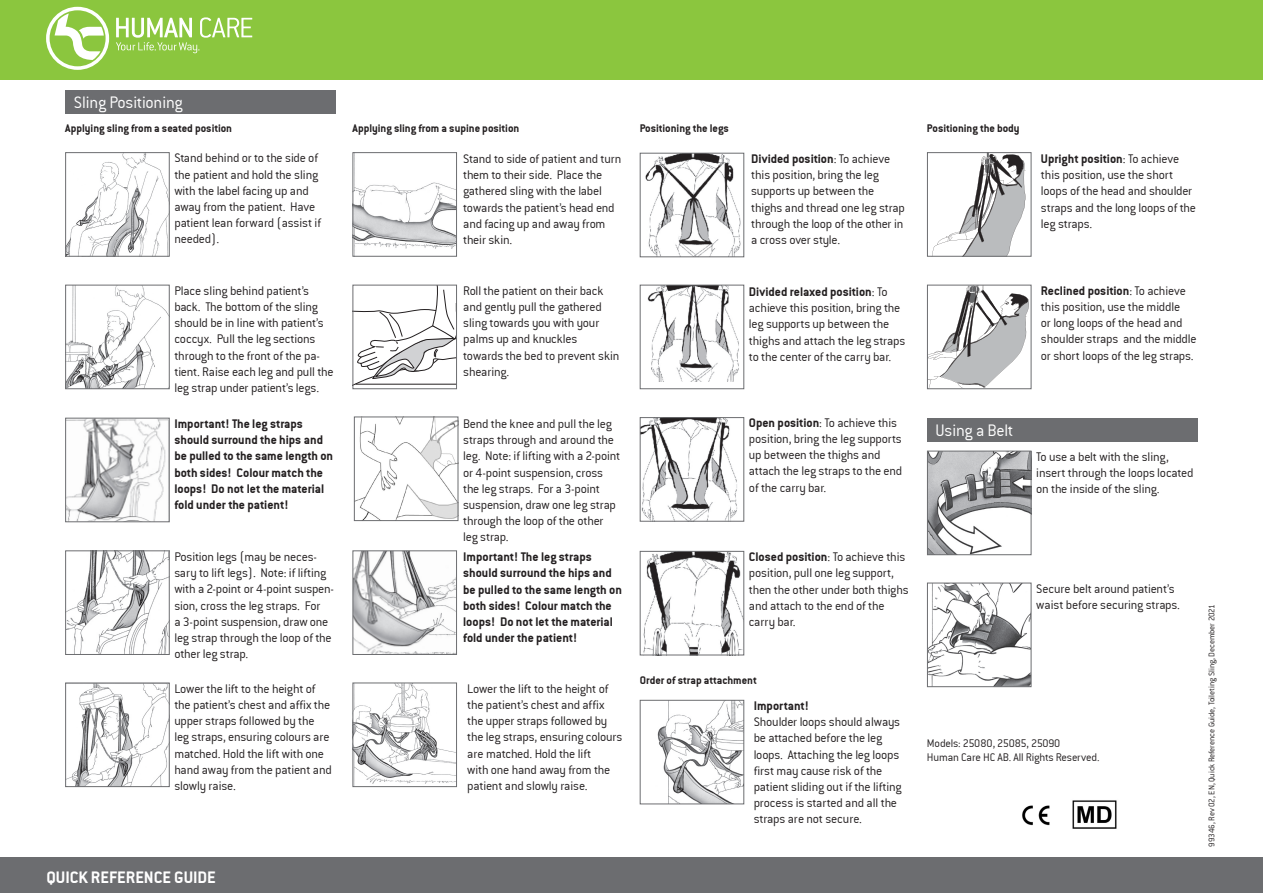
<style>
.page{position:relative;width:1263px;height:893px;background:#fff}
.page>*{position:absolute;margin:0;border:0;box-sizing:border-box;transform-origin:0 0}
.t1{font:18px "Conduit ITCTT Light";letter-spacing:-.015em;color:#fff}
.t2{font:18px "Conduit ITCTT Bold";color:#fff}
.t3{font:13.5px/16.2px "Conduit ITCTT Light";letter-spacing:-.015em;color:#231f20}
.t4{font:13.5px/16.2px "Conduit ITCTT Bold";color:#231f20}
.t5{font:12px "Conduit ITCTT Bold";color:#231f20}
.t6{font:12px "Conduit ITCTT Light";letter-spacing:-.015em;color:#231f20}
.t7{font:9px "Conduit ITCTT Light";letter-spacing:-.015em;color:#231f20}
.s1{font-family:"Conduit ITCTT Bold"}
</style>
<div class="page">
<div style="left:0;top:0;width:1263px;height:80px;background:#8bc63e"></div>
<svg style="left:46px;top:7px;width:63px;height:63px"></svg>
<svg style="left:116px;top:17px;width:136px;height:36px"></svg>
<div style="left:0;top:858px;width:1263px;height:35px;background:#6c6d70"></div>
<div style="left:65px;top:90px;width:270px;height:24px;background:#6c6d70"></div>
<img style="left:67px;top:154px;width:101px;height:101px">
<div style="left:65px;top:152px;width:105px;height:105px;border:1px solid #6c6d70"></div>
<img style="left:67px;top:287px;width:101px;height:100px">
<div style="left:65px;top:285px;width:105px;height:104px;border:1px solid #6c6d70"></div>
<img style="left:67px;top:420px;width:101px;height:100px">
<div style="left:65px;top:418px;width:105px;height:104px;border:1px solid #6c6d70"></div>
<img style="left:67px;top:552px;width:101px;height:101px">
<div style="left:65px;top:550px;width:105px;height:105px;border:1px solid #6c6d70"></div>
<img style="left:67px;top:684px;width:101px;height:101px">
<div style="left:65px;top:682px;width:105px;height:105px;border:1px solid #6c6d70"></div>
<img style="left:354px;top:154px;width:101px;height:101px">
<div style="left:352px;top:152px;width:105px;height:105px;border:1px solid #6c6d70"></div>
<svg style="left:354px;top:287px;width:101px;height:98px"></svg>
<div style="left:352px;top:285px;width:105px;height:104px;border:1px solid #6c6d70"></div>
<img style="left:356px;top:418px;width:100px;height:101px">
<div style="left:354px;top:416px;width:104px;height:105px;border:1px solid #6c6d70"></div>
<img style="left:354px;top:552px;width:101px;height:101px">
<div style="left:352px;top:550px;width:105px;height:105px;border:1px solid #6c6d70"></div>
<img style="left:354px;top:684px;width:101px;height:101px">
<div style="left:352px;top:682px;width:105px;height:105px;border:1px solid #6c6d70"></div>
<img style="left:642px;top:419px;width:96px;height:101px">
<div style="left:640px;top:417px;width:104px;height:105px;border:1px solid #6c6d70"></div>
<img style="left:645px;top:155px;width:96px;height:100px">
<div style="left:640px;top:153px;width:104px;height:104px;border:1px solid #6c6d70"></div>
<img style="left:647px;top:287px;width:92px;height:94px">
<div style="left:640px;top:285px;width:104px;height:104px;border:1px solid #6c6d70"></div>
<img style="left:643px;top:553px;width:99px;height:100px">
<div style="left:640px;top:551px;width:104px;height:104px;border:1px solid #6c6d70"></div>
<svg style="left:932px;top:154px;width:93px;height:101px"></svg>
<div style="left:927px;top:152px;width:104px;height:105px;border:1px solid #6c6d70"></div>
<svg style="left:929px;top:287px;width:100px;height:100px"></svg>
<div style="left:927px;top:285px;width:104px;height:104px;border:1px solid #6c6d70"></div>
<div style="left:927px;top:418px;width:270px;height:23px;background:#6c6d70"></div>
<img style="left:929px;top:453px;width:100px;height:100px">
<div style="left:927px;top:451px;width:104px;height:104px;border:1px solid #6c6d70"></div>
<img style="left:929px;top:585px;width:100px;height:100px">
<div style="left:927px;top:583px;width:104px;height:104px;border:1px solid #6c6d70"></div>
<img style="left:1022px;top:805px;width:28px;height:21px">
<img style="left:657px;top:702px;width:85px;height:100px">
<div style="left:640px;top:700px;width:104px;height:104px;border:1px solid #6c6d70"></div>
<img style="left:1072px;top:800px;width:45px;height:29px">
<p class="t1" style="left:74px;top:91px;width:111px">Sling Positioning</p>
<p class="t5" style="left:65px;top:121px;width:168px">Applying sling from a seated position</p>
<p class="t3" style="left:174px;top:150px;width:148px">Stand behind or to the side of the patient and hold the sling with the label facing up and away from the patient. Have patient lean forward (assist if needed).</p>
<p class="t3" style="left:174px;top:282px;width:161px">Place sling behind patient’s back. The bottom of the sling should be in line with patient’s coccyx. Pull the leg sections through to the front of the pa&shy;tient. Raise each leg and pull the leg strap under patient’s legs.</p>
<p class="t4" style="left:174px;top:415px;width:160px">Important! The leg straps should surround the hips and be pulled to the same length on both sides! Colour match the loops! Do not let the material fold under the patient!</p>
<p class="t3" style="left:174px;top:548px;width:161px">Position legs (may be neces&shy;sary to lift legs). Note: if lifting with a 2-point or 4-point suspen&shy;sion, cross the leg straps. For<br>a 3-point suspension, draw one leg strap through the loop of the other leg strap.</p>
<p class="t3" style="left:174px;top:680px;width:159px">Lower the lift to the height of the patient’s chest and affix the upper straps followed by the leg straps, ensuring colours are matched. Hold the lift with one hand away from the patient and slowly raise.</p>
<h1 class="t2" style="left:46px;top:866px;width:171px">QUICK REFERENCE GUIDE</h1>
<p class="t5" style="left:352px;top:121px;width:168px">Applying sling from a supine position</p>
<p class="t3" style="left:463px;top:150px;width:160px">Stand to side of patient and turn them to their side. Place the gathered sling with the label towards the patient’s head end and facing up and away from their skin.</p>
<p class="t3" style="left:463px;top:282px;width:158px">Roll the patient on their back and gently pull the gathered sling towards you with your palms up and knuckles towards the bed to prevent skin shearing.</p>
<p class="t3" style="left:463px;top:415px;width:159px">Bend the knee and pull the leg straps through and around the leg. Note: if lifting with a 2-point or 4-point suspension, cross the leg straps. For a 3-point suspension, draw one leg strap through the loop of the other leg strap.</p>
<p class="t4" style="left:463px;top:548px;width:160px">Important! The leg straps should surround the hips and be pulled to the same length on both sides! Colour match the loops! Do not let the material fold under the patient!</p>
<p class="t3" style="left:467px;top:680px;width:157px">Lower the lift to the height of the patient’s chest and affix the upper straps followed by the leg straps, ensuring colours are matched. Hold the lift<br>with one hand away from the patient and slowly raise.</p>
<p class="t5" style="left:640px;top:121px;width:91px">Positioning the legs</p>
<p class="t3" style="left:751px;top:150px;width:155px"><span class="s1">Divided position</span>: To achieve this position, bring the leg supports up between the thighs and thread one leg strap through the loop of the other in a cross over style.</p>
<p class="t3" style="left:749px;top:283px;width:158px"><span class="s1">Divided relaxed position</span>: To achieve this position, bring the leg supports up between the thighs and attach the leg straps to the center of the carry bar.</p>
<p class="t3" style="left:749px;top:414px;width:155px"><span class="s1">Open position</span>: To achieve this position, bring the leg supports up between the thighs and attach the leg straps to the end of the carry bar.</p>
<p class="t3" style="left:749px;top:548px;width:161px"><span class="s1">Closed position</span>: To achieve this position, pull one leg support, then the other under both thighs and attach to the end of the carry bar.</p>
<p class="t5" style="left:640px;top:673px;width:119px">Order of strap attachment</p>
<p class="t4" style="left:754px;top:697px;width:57px">Important!</p>
<p class="t3" style="left:754px;top:713px;width:150px">Shoulder loops should always be attached before the leg loops. Attaching the leg loops first may cause risk of the patient sliding out if the lifting process is started and all the straps are not secure.</p>
<p class="t5" style="left:927px;top:121px;width:94px">Positioning the body</p>
<p class="t3" style="left:1041px;top:150px;width:157px"><span class="s1">Upright position</span>: To achieve this position, use the short loops of the head and shoulder straps and the long loops of the leg straps.</p>
<p class="t3" style="left:1041px;top:282px;width:157px"><span class="s1">Reclined position</span>: To achieve this position, use the middle<br>or long loops of the head and shoulder straps and the middle or short loops of the leg straps.</p>
<p class="t1" style="left:936px;top:419px;width:79px">Using a Belt</p>
<p class="t3" style="left:1036px;top:448px;width:159px">To use a belt with the sling, insert through the loops located on the inside of the sling.</p>
<p class="t3" style="left:1036px;top:580px;width:145px">Secure belt around patient’s waist before securing straps.</p>
<p class="t6" style="left:927px;top:736px;width:135px">Models: 25080, 25085, 25090</p>
<p class="t6" style="left:927px;top:750px;width:174px">Human Care HC AB. All Rights Reserved.</p>
<p class="t7" style="left:1206px;top:846px;width:243px;rotate:-90deg">99346, Rev 02, EN, Quick Reference Guide, Toileting Sling, December 2021</p>
</div>
